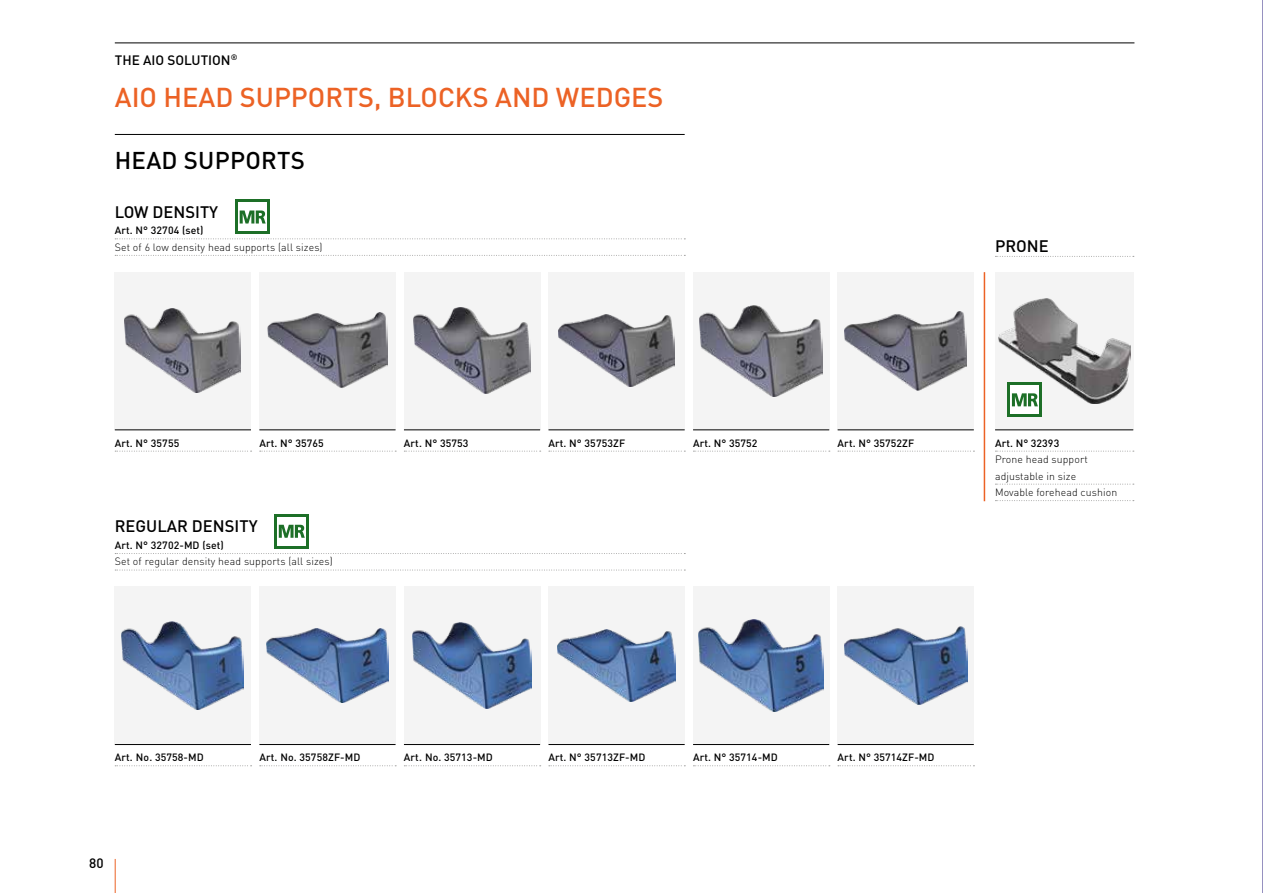
<style>
.page{position:relative;width:1263px;height:893px;background:#fff}
.page>*{position:absolute;margin:0;border:0;box-sizing:border-box;transform-origin:0 0}
.t1{font:500 27px "DIN";color:#ec6225}
.t2{font:500 24px "DIN";letter-spacing:.01em;color:#000}
.t3{font:500 16.5px "DIN";color:#000}
.t4{font:500 13.5px "DIN";color:#000}
.t5{font:500 10.5px "DIN";letter-spacing:.01em;color:#000}
.t6{font:300 10.5px/16.5px "DIN";letter-spacing:.01em;color:#000}
</style>
<div class="page">
<hr style="left:115px;top:859px;width:1px;height:34px;background:#ec6225">
<hr style="left:115px;top:43px;width:1019px;height:1px;background:#000">
<hr style="left:115px;top:134px;width:570px;height:1px;background:#000">
<div style="left:115px;top:272px;width:136px;height:157px;background:#f4f4f4"></div>
<img style="left:125px;top:309px;width:116px;height:84px">
<div style="left:115px;top:587px;width:136px;height:157px;background:#f4f4f4"></div>
<img style="left:122px;top:621px;width:122px;height:89px">
<div style="left:259px;top:272px;width:137px;height:157px;background:#f4f4f4"></div>
<img style="left:267px;top:313px;width:121px;height:75px">
<div style="left:259px;top:587px;width:137px;height:157px;background:#f4f4f4"></div>
<img style="left:267px;top:629px;width:121px;height:73px">
<div style="left:404px;top:272px;width:136px;height:157px;background:#f4f4f4"></div>
<img style="left:413px;top:308px;width:118px;height:86px">
<div style="left:404px;top:587px;width:136px;height:157px;background:#f4f4f4"></div>
<img style="left:413px;top:622px;width:118px;height:87px">
<div style="left:548px;top:272px;width:137px;height:157px;background:#f4f4f4"></div>
<img style="left:558px;top:315px;width:117px;height:72px">
<div style="left:548px;top:587px;width:137px;height:157px;background:#f4f4f4"></div>
<img style="left:558px;top:629px;width:118px;height:73px">
<div style="left:693px;top:272px;width:136px;height:157px;background:#f4f4f4"></div>
<img style="left:700px;top:305px;width:122px;height:91px">
<div style="left:693px;top:587px;width:136px;height:157px;background:#f4f4f4"></div>
<img style="left:699px;top:619px;width:124px;height:93px">
<div style="left:838px;top:272px;width:136px;height:157px;background:#f4f4f4"></div>
<img style="left:845px;top:312px;width:121px;height:78px">
<div style="left:995px;top:272px;width:138px;height:157px;background:#f4f4f4"></div>
<img style="left:998px;top:298px;width:132px;height:105px">
<div style="left:838px;top:587px;width:136px;height:157px;background:#f4f4f4"></div>
<img style="left:844px;top:627px;width:123px;height:77px">
<svg style="left:115px;top:451px;width:137px;height:1px"></svg>
<svg style="left:115px;top:765px;width:137px;height:1px"></svg>
<svg style="left:260px;top:451px;width:136px;height:1px"></svg>
<svg style="left:260px;top:765px;width:136px;height:1px"></svg>
<svg style="left:404px;top:451px;width:137px;height:1px"></svg>
<svg style="left:404px;top:765px;width:137px;height:1px"></svg>
<svg style="left:549px;top:451px;width:136px;height:1px"></svg>
<svg style="left:549px;top:765px;width:136px;height:1px"></svg>
<svg style="left:693px;top:451px;width:137px;height:1px"></svg>
<svg style="left:693px;top:765px;width:137px;height:1px"></svg>
<svg style="left:838px;top:451px;width:136px;height:1px"></svg>
<svg style="left:995px;top:451px;width:139px;height:1px"></svg>
<svg style="left:995px;top:484px;width:139px;height:1px"></svg>
<svg style="left:995px;top:500px;width:139px;height:1px"></svg>
<svg style="left:838px;top:765px;width:136px;height:1px"></svg>
<svg style="left:115px;top:553px;width:570px;height:1px"></svg>
<svg style="left:115px;top:570px;width:570px;height:1px"></svg>
<svg style="left:115px;top:238px;width:570px;height:1px"></svg>
<svg style="left:115px;top:255px;width:570px;height:1px"></svg>
<svg style="left:995px;top:256px;width:139px;height:1px"></svg>
<hr style="left:115px;top:429px;width:136px;height:1px;background:#000">
<hr style="left:115px;top:744px;width:136px;height:1px;background:#000">
<hr style="left:259px;top:429px;width:137px;height:1px;background:#000">
<hr style="left:259px;top:744px;width:137px;height:1px;background:#000">
<hr style="left:404px;top:429px;width:136px;height:1px;background:#000">
<hr style="left:404px;top:744px;width:136px;height:1px;background:#000">
<hr style="left:548px;top:429px;width:137px;height:1px;background:#000">
<hr style="left:548px;top:744px;width:137px;height:1px;background:#000">
<hr style="left:693px;top:429px;width:136px;height:1px;background:#000">
<hr style="left:693px;top:744px;width:136px;height:1px;background:#000">
<hr style="left:838px;top:429px;width:136px;height:1px;background:#000">
<hr style="left:995px;top:429px;width:138px;height:1px;background:#000">
<hr style="left:838px;top:744px;width:136px;height:1px;background:#000">
<div style="left:232px;top:200px;width:38px;height:34px;background:linear-gradient(to bottom,#fff,#fff)"></div>
<div style="left:236px;top:200px;width:34px;height:34px;background:#1d6f27"></div>
<div style="left:238px;top:203px;width:29px;height:28px;background:#fff"></div>
<svg style="left:240px;top:210px;width:26px;height:14px"></svg>
<div style="left:271px;top:514px;width:38px;height:34px;background:linear-gradient(to bottom,#fff,#fff)"></div>
<div style="left:275px;top:514px;width:34px;height:34px;background:#1d6f27"></div>
<div style="left:277px;top:517px;width:29px;height:28px;background:#fff"></div>
<svg style="left:279px;top:525px;width:26px;height:13px"></svg>
<hr style="left:984px;top:272px;width:1px;height:229px;background:#ec6225">
<div style="left:1008px;top:383px;width:34px;height:34px;background:#1d6f27"></div>
<div style="left:1010px;top:385px;width:29px;height:29px;background:#fff"></div>
<svg style="left:1012px;top:393px;width:26px;height:13px"></svg>
<svg style="left:1262px;top:0;width:1px;height:893px"></svg>
<p class="t4" style="left:115px;top:51px;width:124px">THE AIO SOLUTION<sup>®</sup></p>
<h1 class="t1" style="left:115px;top:80px;width:550px">AIO HEAD SUPPORTS, BLOCKS AND WEDGES</h1>
<h2 class="t2" style="left:115px;top:145px;width:192px">HEAD SUPPORTS</h2>
<h3 class="t3" style="left:115px;top:201px;width:105px">LOW DENSITY</h3>
<p class="t5" style="left:115px;top:224px;width:90px">Art. N° 32704 (set)</p>
<p class="t6" style="left:115px;top:239px;width:209px">Set of 6 low density head supports (all sizes)</p>
<h3 class="t3" style="left:995px;top:235px;width:55px">PRONE</h3>
<p class="t5" style="left:115px;top:436px;width:66px">Art. N° 35755</p>
<p class="t5" style="left:259px;top:436px;width:66px">Art. N° 35765</p>
<h3 class="t3" style="left:115px;top:516px;width:144px">REGULAR DENSITY</h3>
<p class="t5" style="left:115px;top:538px;width:111px">Art. N° 32702-MD (set)</p>
<p class="t6" style="left:115px;top:553px;width:220px">Set of regular density head supports (all sizes)</p>
<p class="t5" style="left:404px;top:436px;width:66px">Art. N° 35753</p>
<p class="t5" style="left:548px;top:436px;width:78px">Art. N° 35753ZF</p>
<p class="t5" style="left:693px;top:436px;width:66px">Art. N° 35752</p>
<p class="t5" style="left:838px;top:436px;width:78px">Art. N° 35752ZF</p>
<p class="t5" style="left:995px;top:436px;width:66px">Art. N° 32393</p>
<p class="t6" style="left:995px;top:451px;width:124px">Prone head support adjustable in size<br>Movable forehead cushion</p>
<p class="t5" style="left:115px;top:751px;width:90px">Art. No. 35758-MD</p>
<p class="t4" style="left:89px;top:855px;width:16px">80</p>
<p class="t5" style="left:259px;top:751px;width:103px">Art. No. 35758ZF-MD</p>
<p class="t5" style="left:404px;top:751px;width:90px">Art. No. 35713-MD</p>
<p class="t5" style="left:548px;top:751px;width:98px">Art. N° 35713ZF-MD</p>
<p class="t5" style="left:693px;top:751px;width:86px">Art. N° 35714-MD</p>
<p class="t5" style="left:838px;top:751px;width:98px">Art. N° 35714ZF-MD</p>
</div>
